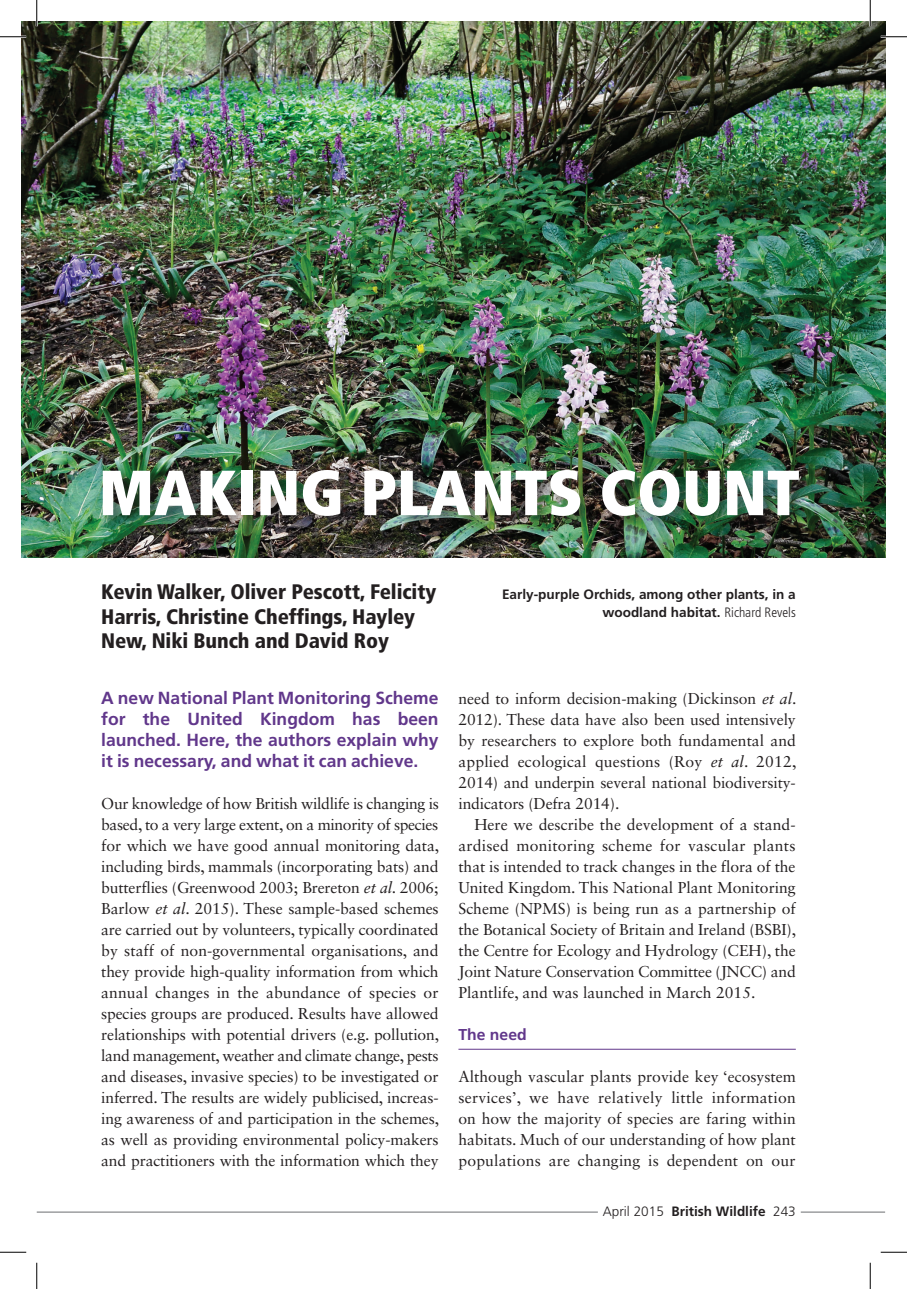
<style>
.page{position:relative;width:907px;height:1289px;background:#fff}
.page>*{position:absolute;margin:0;border:0;box-sizing:border-box;transform-origin:0 0}
.t1{font:900 condensed 63.7px "Frutiger LT Std";color:#fff}
.t2{font:900 condensed 21px/24.5px "Frutiger LT Std";letter-spacing:-.005em;color:#231f20}
.t3{font:700 17.5px/21px "Frutiger LT Std";color:#61378b;text-align:justify}
.t4{font:15.75px/21px "Sabon LT Std";letter-spacing:-.01em;color:#231f20;text-align:justify}
.t5{font:700 15.75px "Frutiger LT Std";color:#61378b}
.t6{font:700 13.65px/17.5px "Frutiger LT Std";color:#231f20;text-align:right}
.s1{font-weight:300;font-stretch:condensed}
.s2{font-style:italic}
.s3{font-weight:300}
</style>
<div class="page">
<hr style="left:37px;top:1212px;width:848px;height:1px;background:#6c6d70">
<div style="left:598px;top:1208px;width:203px;height:7px;background:#fff"></div>
<img style="left:22px;top:22px;width:863px;height:535px">
<hr style="left:458px;top:1049px;width:338px;height:1px;background:#61378b">
<div style="left:99px;top:467px;width:716px;height:64px;background:#231f20;opacity:.5"></div>
<hr style="left:0;top:36px;width:26px;height:2px;background:#fff">
<hr style="left:881px;top:36px;width:26px;height:2px;background:#fff">
<hr style="left:36px;top:0;width:2px;height:26px;background:#fff">
<hr style="left:869px;top:0;width:2px;height:26px;background:#fff">
<svg style="left:0;top:36px;width:26px;height:1px"></svg>
<svg style="left:881px;top:36px;width:26px;height:1px"></svg>
<svg style="left:0;top:1252px;width:26px;height:1px"></svg>
<svg style="left:881px;top:1252px;width:26px;height:1px"></svg>
<svg style="left:36px;top:0;width:1px;height:26px"></svg>
<svg style="left:36px;top:1263px;width:1px;height:26px"></svg>
<svg style="left:870px;top:0;width:1px;height:26px"></svg>
<svg style="left:870px;top:1263px;width:1px;height:26px"></svg>
<h1 class="t1" style="left:99px;top:454px;width:703px">MAKING PLANTS COUNT</h1>
<h2 class="t2" style="left:101px;top:580px;width:337px">Kevin Walker, Oliver Pescott, Felicity<br>Harris, Christine Cheffings, Hayley<br>New, Niki Bunch and David Roy</h2>
<p class="t6" style="left:502px;top:586px;width:295px">Early-purple Orchids, among other plants, in a woodland habitat. <span class="s1">Richard Revels</span></p>
<p class="t3" style="left:101px;top:688px;width:339px">A new National Plant Monitoring Scheme for the United Kingdom has been launched. Here, the authors explain why it is necessary, and what it can achieve.</p>
<p class="t4" style="left:101px;top:793px;width:339px">Our knowledge of how British wildlife is changing is based, to a very large extent, on a minority of species for which we have good annual monitoring data, including birds, mammals (incorporating bats) and butterflies (Greenwood 2003; Brereton <span class="s2">et al</span>. 2006; Barlow <span class="s2">et al</span>. 2015). These sample-based schemes are carried out by volunteers, typically coordinated by staff of non-governmental organisations, and they provide high-quality information from which annual changes in the abundance of species or species groups are produced. Results have allowed relationships with potential drivers (e.g. pollution, land management, weather and climate change, pests and diseases, invasive species) to be investigated or inferred. The results are widely publicised, increas&shy;ing awareness of and participation in the schemes, as well as providing environmental policy-makers and practitioners with the information which they</p>
<p class="t4" style="left:458px;top:688px;width:339px">need to inform decision-making (Dickinson <span class="s2">et al</span>.<br>2012). These data have also been used intensively by researchers to explore both fundamental and applied ecological questions (Roy <span class="s2">et al</span>. 2012, 2014) and underpin several national biodiversity&shy;indicators (Defra 2014).</p>
<p class="t4" style="left:458px;top:814px;width:339px;text-indent:16px">Here we describe the development of a stand&shy;ardised monitoring scheme for vascular plants that is intended to track changes in the flora of the United Kingdom. This National Plant Monitoring Scheme (NPMS) is being run as a partnership of the Botanical Society of Britain and Ireland (BSBI), the Centre for Ecology and Hydrology (CEH), the Joint Nature Conservation Committee (JNCC) and Plantlife, and was launched in March 2015.</p>
<p class="t5" style="left:458px;top:1025px;width:70px">The need</p>
<p class="t4" style="left:458px;top:1066px;width:339px">Although vascular plants provide key ‘ecosystem services’, we have relatively little information on how the majority of species are faring within habitats. Much of our understanding of how plant populations are changing is dependent on our</p>
<p class="t6" style="left:603px;top:1203px;width:194px"><span class="s3">April 2015</span> British Wildlife <span class="s3">243</span></p>
</div>
